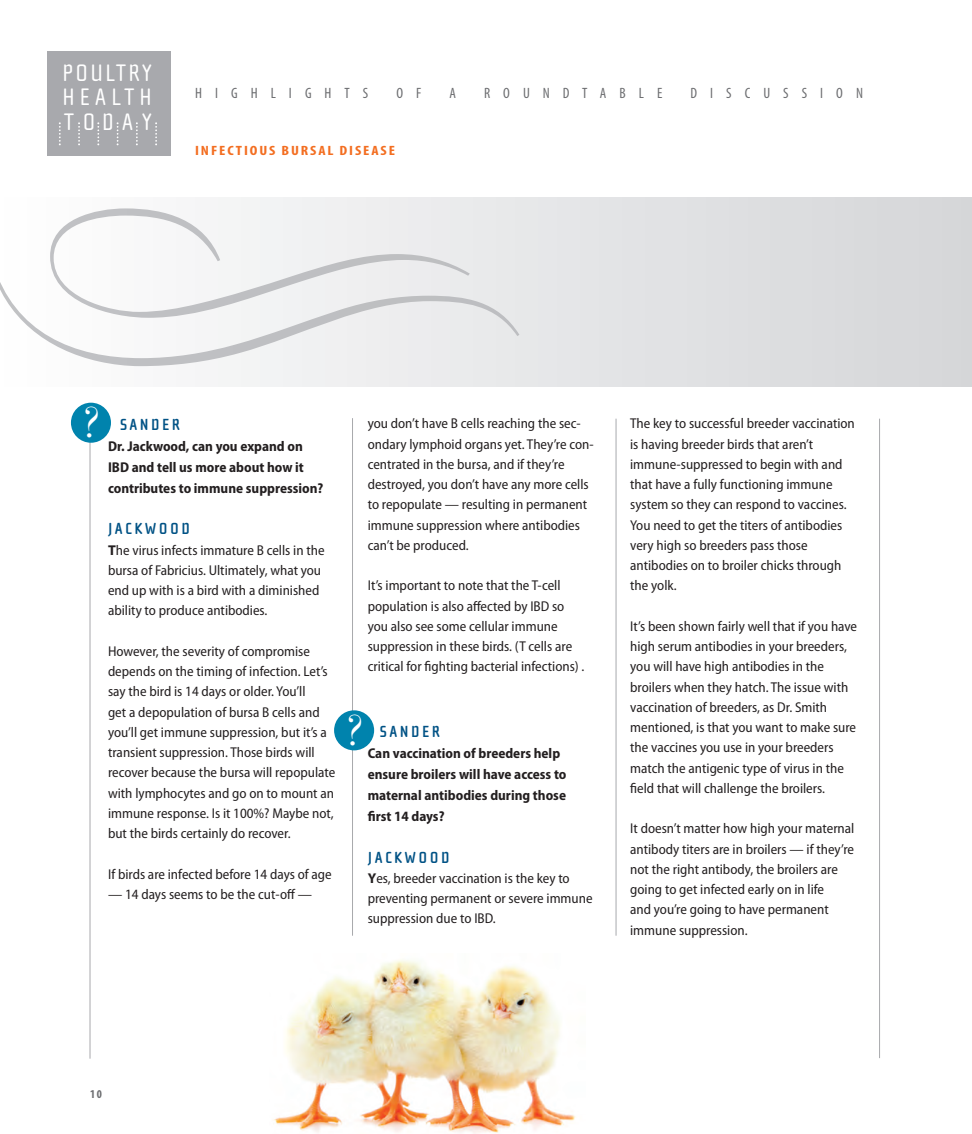
<style>
.page{position:relative;width:972px;height:1134px;background:#fff}
.page>*{position:absolute;margin:0;border:0;box-sizing:border-box;transform-origin:0 0}
.t1{font:42.45px "Bauer Bodoni";color:#fff}
.t2{font:24.45px/24.5px "Cholla Sans";letter-spacing:.205em;color:#fff;text-align:justify}
.t3{font:700 16.5px "Cholla Sans";letter-spacing:.15em;color:#005285}
.t4{font:condensed 15px "Myriad Pro";letter-spacing:.87em;color:#6c6d70}
.t5{font:semi-condensed 14.25px/20.2px "Myriad Pro";color:#231f20}
.t6{font:700 semi-condensed 14.25px/21px "Myriad Pro";color:#231f20}
.t7{font:700 condensed 13.5px "Myriad Pro";letter-spacing:.12em;color:#f36e21;scale:1.18 1}
.t8{font:700 condensed 12px "Myriad Pro";color:#6c6d70}
.s1{font-weight:700;font-stretch:normal}
</style>
<div class="page">
<div style="left:47px;top:51px;width:124px;height:105px;background:#a8a9ad"></div>
<svg style="left:78px;top:122px;width:2px;height:23px"></svg>
<svg style="left:97px;top:122px;width:2px;height:23px"></svg>
<svg style="left:117px;top:122px;width:2px;height:23px"></svg>
<svg style="left:136px;top:122px;width:2px;height:23px"></svg>
<svg style="left:155px;top:122px;width:2px;height:23px"></svg>
<svg style="left:59px;top:122px;width:2px;height:23px"></svg>
<div style="left:0;top:198px;width:972px;height:188px;background:linear-gradient(to right,#fefefe,#d4d6d8)"></div>
<hr style="left:879px;top:419px;width:1px;height:639px;background:#a8a9ad">
<hr style="left:90px;top:419px;width:1px;height:640px;background:#a8a9ad">
<img style="left:273px;top:960px;width:303px;height:174px">
<hr style="left:616px;top:419px;width:1px;height:517px;background:#a8a9ad">
<hr style="left:352px;top:418px;width:1px;height:518px;background:#a8a9ad">
<div style="left:334px;top:710px;width:40px;height:40px;background:#0083ad;border-radius:50%"></div>
<div style="left:71px;top:403px;width:40px;height:40px;background:#0083ad;border-radius:50%"></div>
<img style="left:0;top:208px;width:519px;height:158px">
<h2 class="t2" style="left:63px;top:60px;width:91px">POULTRY HEALTH TODAY</h2>
<p class="t4" style="left:195px;top:88px;width:175px">HIGHLIGHTS</p>
<p class="t4" style="left:396px;top:88px;width:26px">O F</p>
<p class="t4" style="left:449px;top:88px;width:8px">A</p>
<p class="t4" style="left:484px;top:88px;width:180px">ROUNDTABLE</p>
<p class="t4" style="left:691px;top:88px;width:174px">DISCUSSION</p>
<p class="t7" style="left:195px;top:146px;width:171px">INFECTIOUS BURSAL DISEASE</p>
<h1 class="t1" style="left:81px;top:407px;width:23px">?</h1>
<p class="t3" style="left:120px;top:415px;width:61px">SANDER</p>
<p class="t6" style="left:108px;top:437px;width:217px">Dr. jackwood, can you expand on<br>IBD and tell us more about how it contributes to immune suppression?</p>
<p class="t3" style="left:108px;top:519px;width:84px">JACKWOOD</p>
<p class="t5" style="left:108px;top:541px;width:218px"><span class="s1">T</span>he virus infects immature B cells in the bursa of fabricius. Ultimately, what you end up with is a bird with a diminished ability to produce antibodies.</p>
<p class="t5" style="left:108px;top:642px;width:229px">however, the severity of compromise depends on the timing of infection. Let’s say the bird is 14 days or older. You’ll<br>get a depopulation of bursa B cells and you’ll get immune suppression, but it’s a transient suppression. Those birds will recover because the bursa will repopulate with lymphocytes and go on to mount an immune response. Is it 100%? Maybe not, but the birds certainly do recover.</p>
<p class="t5" style="left:108px;top:865px;width:225px">If birds are infected before 14 days of age</p>
<p class="t5" style="left:108px;top:885px;width:205px">— 14 days seems to be the cut-off —</p>
<p class="t5" style="left:368px;top:415px;width:227px">you don’t have B cells reaching the sec&shy;ondary lymphoid organs yet. They’re con&shy;centrated in the bursa, and if they’re destroyed, you don’t have any more cells to repopulate — resulting in permanent immune suppression where antibodies can’t be produced.</p>
<p class="t5" style="left:368px;top:577px;width:218px">It’s important to note that the T-cell population is also affected by IBD so you also see some cellular immune suppression in these birds. (T cells are critical for fighting bacterial infections) .</p>
<h1 class="t1" style="left:344px;top:715px;width:23px">?</h1>
<p class="t3" style="left:380px;top:722px;width:61px">SANDER</p>
<p class="t6" style="left:368px;top:744px;width:200px">Can vaccination of breeders help ensure broilers will have access to maternal antibodies during those first 14 days?</p>
<p class="t3" style="left:368px;top:847px;width:84px">JACKWOOD</p>
<p class="t5" style="left:368px;top:869px;width:226px"><span class="s1">Y</span>es, breeder vaccination is the key to preventing permanent or severe immune suppression due to IBD.</p>
<p class="t5" style="left:630px;top:415px;width:226px">The key to successful breeder vaccination is having breeder birds that aren’t immune-suppressed to begin with and that have a fully functioning immune system so they can respond to vaccines.<br>You need to get the titers of antibodies very high so breeders pass those antibodies on to broiler chicks through the yolk.</p>
<p class="t5" style="left:630px;top:617px;width:229px">It’s been shown fairly well that if you have high serum antibodies in your breeders, you will have high antibodies in the broilers when they hatch. The issue with vaccination of breeders, as Dr. Smith mentioned, is that you want to make sure the vaccines you use in your breeders match the antigenic type of virus in the field that will challenge the broilers.</p>
<p class="t5" style="left:630px;top:820px;width:226px">It doesn’t matter how high your maternal antibody titers are in broilers — if they’re not the right antibody, the broilers are going to get infected early on in life<br>and you’re going to have permanent immune suppression.</p>
<p class="t8" style="left:90px;top:1090px;width:14px">10</p>
</div>
